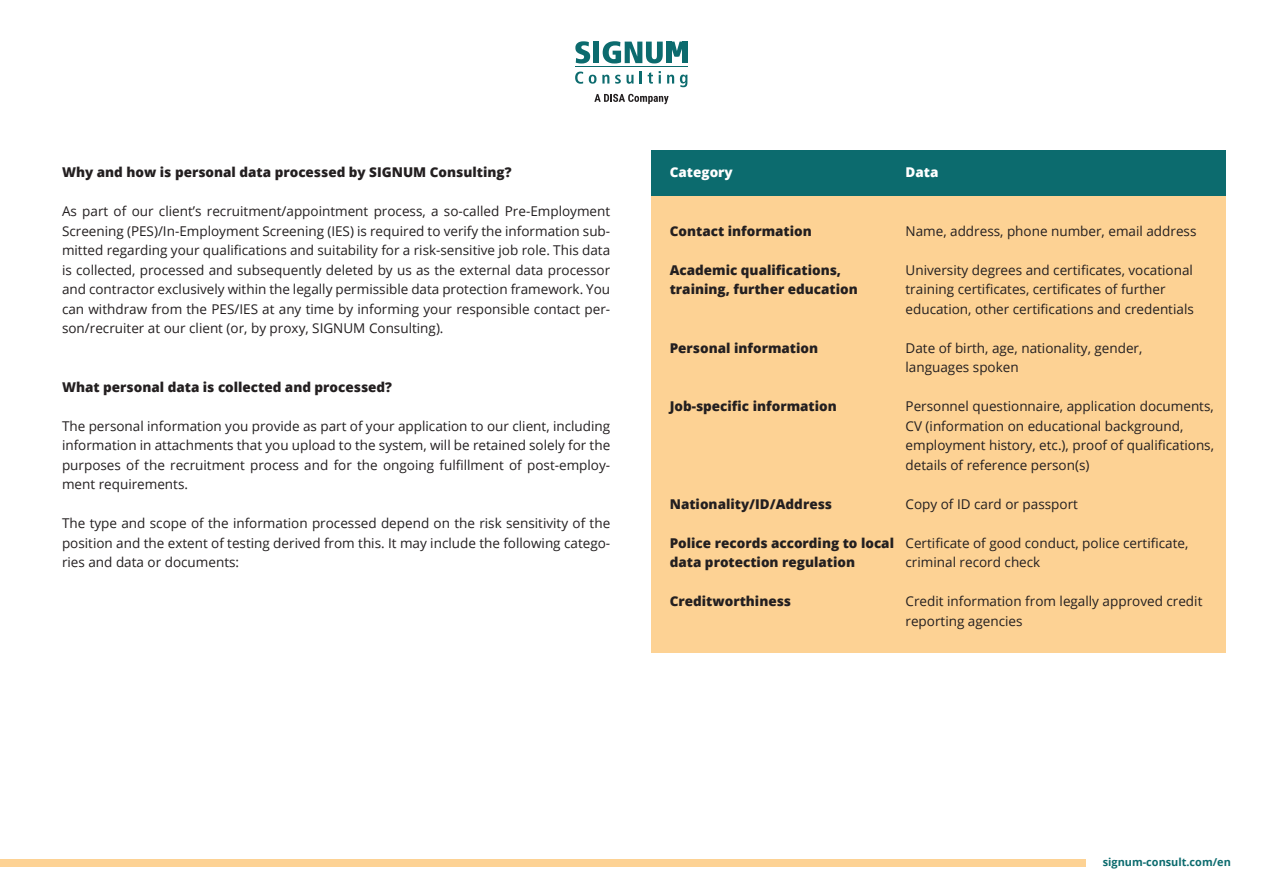
<style>
.page{position:relative;width:1263px;height:893px;background:#fff}
.page>*{position:absolute;margin:0;border:0;box-sizing:border-box;transform-origin:0 0}
.t1{font:13.5px/19.5px "Open Sans";color:#231f20}
.t2{font:800 13.5px/19.5px "Open Sans";color:#231f20}
.t3{font:800 13.5px "Open Sans";color:#fff}
.t4{font:700 10.95px "Open Sans";color:#0c6b6e}
</style>
<div class="page">
<div style="left:652px;top:196px;width:574px;height:457px;background:#fdd294"></div>
<div style="left:652px;top:150px;width:574px;height:46px;background:#0c6b6e"></div>
<div style="left:0;top:859px;width:1086px;height:8px;background:#fdd294"></div>
<svg style="left:575px;top:41px;width:15px;height:23px"></svg>
<div style="left:593px;top:42px;width:6px;height:21px;background:#0c6b6e"></div>
<svg style="left:575px;top:72px;width:8px;height:12px"></svg>
<svg style="left:589px;top:75px;width:7px;height:9px"></svg>
<svg style="left:602px;top:75px;width:7px;height:9px"></svg>
<svg style="left:615px;top:75px;width:19px;height:9px"></svg>
<svg style="left:640px;top:71px;width:2px;height:13px"></svg>
<svg style="left:648px;top:72px;width:5px;height:12px"></svg>
<svg style="left:659px;top:71px;width:2px;height:13px"></svg>
<svg style="left:667px;top:75px;width:7px;height:9px"></svg>
<svg style="left:680px;top:75px;width:7px;height:12px"></svg>
<hr style="left:575px;top:66px;width:113px;height:1px;background:#0c6b6e">
<svg style="left:603px;top:41px;width:84px;height:23px"></svg>
<svg style="left:594px;top:94px;width:75px;height:10px"></svg>
<p class="t2" style="left:62px;top:162px;width:451px">Why and how is personal data processed by SIGNUM Consulting?</p>
<p class="t1" style="left:62px;top:201px;width:550px;text-align:justify">As part of our client’s recruitment/appointment process, a so-called Pre-Employment Screening (PES)/In-Employment Screening (IES) is required to verify the information sub&shy;mitted regarding your qualifications and suitability for a risk-sensitive job role. This data is collected, processed and subsequently deleted by us as the external data processor and contractor exclusively within the legally permissible data protection framework. You can withdraw from the PES/IES at any time by informing your responsible contact per&shy;son/recruiter at our client (or, by proxy, SIGNUM Consulting).</p>
<p class="t2" style="left:62px;top:376px;width:332px">What personal data is collected and processed?</p>
<p class="t1" style="left:62px;top:416px;width:550px;text-align:justify">The personal information you provide as part of your application to our client, including information in attachments that you upload to the system, will be retained solely for the purposes of the recruitment process and for the ongoing fulfillment of post-employ&shy;ment requirements.</p>
<p class="t1" style="left:62px;top:513px;width:550px;text-align:justify">The type and scope of the information processed depend on the risk sensitivity of the position and the extent of testing derived from this. It may include the following catego&shy;ries and data or documents:</p>
<p class="t3" style="left:670px;top:162px;width:65px">Category</p>
<p class="t3" style="left:905px;top:162px;width:34px">Data</p>
<p class="t2" style="left:670px;top:220px;width:144px">Contact information</p>
<p class="t2" style="left:670px;top:259px;width:190px">Academic qualifications, training, further education</p>
<p class="t2" style="left:670px;top:337px;width:150px">Personal information</p>
<p class="t2" style="left:670px;top:396px;width:169px">Job-specific information</p>
<p class="t2" style="left:670px;top:493px;width:164px">Nationality/ID/Address</p>
<p class="t2" style="left:670px;top:532px;width:226px">Police records according to local data protection regulation</p>
<p class="t2" style="left:670px;top:591px;width:123px">Creditworthiness</p>
<p class="t1" style="left:905px;top:221px;width:292px">Name, address, phone number, email address</p>
<p class="t1" style="left:905px;top:260px;width:290px">University degrees and certificates, vocational training certificates, certificates of further education, other certifications and credentials</p>
<p class="t1" style="left:905px;top:338px;width:238px">Date of birth, age, nationality, gender, languages spoken</p>
<p class="t1" style="left:905px;top:396px;width:310px">Personnel questionnaire, application documents, CV (information on educational background, employment history, etc.), proof of qualifications, details of reference person(s)</p>
<p class="t1" style="left:905px;top:494px;width:174px">Copy of ID card or passport</p>
<p class="t1" style="left:905px;top:533px;width:284px">Certificate of good conduct, police certificate, criminal record check</p>
<p class="t1" style="left:905px;top:591px;width:298px">Credit information from legally approved credit reporting agencies</p>
<p class="t4" style="left:1103px;top:854px;width:130px">signum-consult.com/en</p>
</div>
